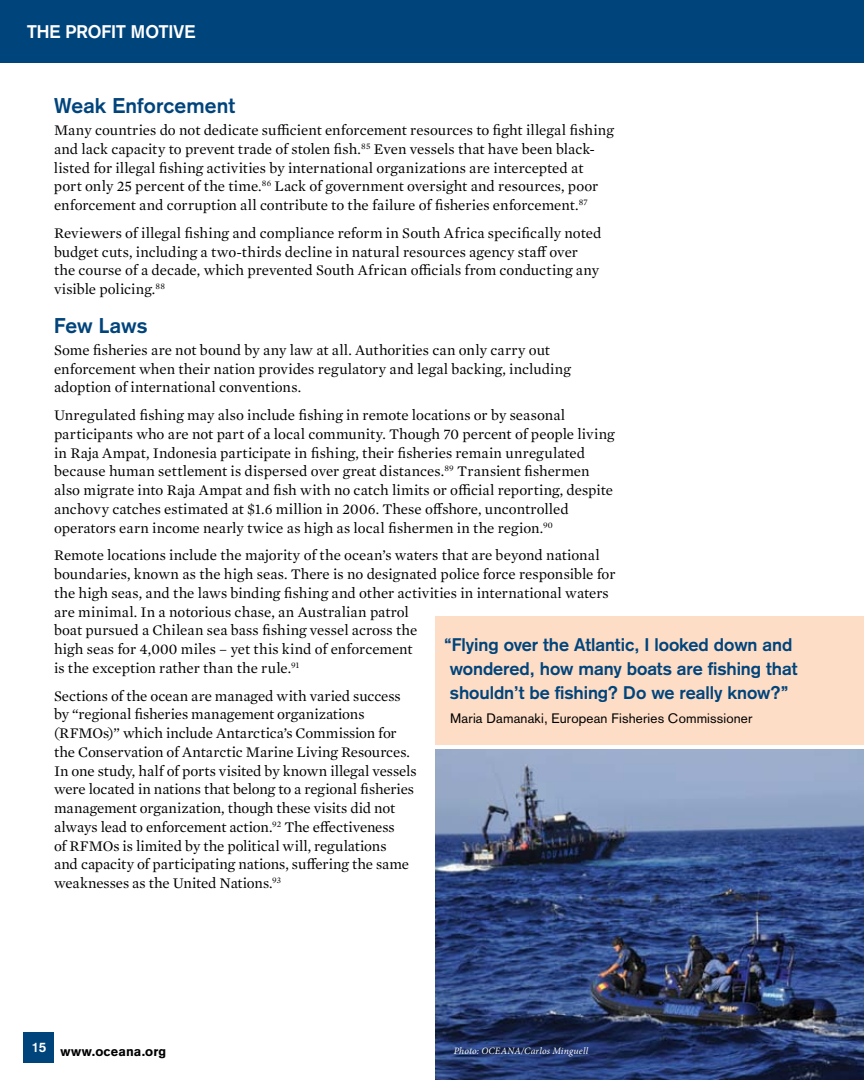
<style>
.page{position:relative;width:864px;height:1080px;background:#fff}
.page>*{position:absolute;margin:0;border:0;box-sizing:border-box;transform-origin:0 0}
.t1{font:700 21px "Akzidenz Grotesk";letter-spacing:.005em;color:#00447c}
.t2{font:700 18px/24px "Akzidenz Grotesk";letter-spacing:-.005em;color:#00447c}
.t3{font:700 18px "Akzidenz Grotesk";color:#fff}
.t4{font:15px/18.8px "Mercury Text G1";color:#000}
.t5{font:13.5px "Akzidenz Grotesk";letter-spacing:.01em;color:#000}
.t6{font:900 12.75px "Akzidenz Grotesk";letter-spacing:.01em;color:#000}
.t7{font:italic 9.75px "Minion Pro";letter-spacing:.02em;color:#fff}
</style>
<div class="page">
<div style="left:24px;top:1032px;width:30px;height:30px;background:#00447c"></div>
<div style="left:436px;top:616px;width:428px;height:128px;background:#feddc6"></div>
<img style="left:436px;top:749px;width:428px;height:331px">
<div style="left:0;top:0;width:864px;height:62px;background:#00447c"></div>
<p class="t3" style="left:27px;top:21px;width:168px">THE PROFIT MOTIVE</p>
<h1 class="t1" style="left:54px;top:94px;width:183px">Weak Enforcement</h1>
<p class="t4" style="left:54px;top:120px;width:561px">Many countries do not dedicate sufficient enforcement resources to fight illegal fishing and lack capacity to prevent trade of stolen fish.<sup>85</sup> Even vessels that have been black&shy;listed for illegal fishing activities by international organizations are intercepted at port only 25 percent of the time.<sup>86</sup> Lack of government oversight and resources, poor enforcement and corruption all contribute to the failure of fisheries enforcement.<sup>87</sup></p>
<p class="t4" style="left:54px;top:223px;width:549px">Reviewers of illegal fishing and compliance reform in South Africa specifically noted budget cuts, including a two-thirds decline in natural resources agency staff over the course of a decade, which prevented South African officials from conducting any visible policing.<sup>88</sup></p>
<h1 class="t1" style="left:54px;top:313px;width:95px">Few Laws</h1>
<p class="t4" style="left:54px;top:340px;width:518px">Some fisheries are not bound by any law at all. Authorities can only carry out enforcement when their nation provides regulatory and legal backing, including adoption of international conventions.</p>
<p class="t4" style="left:54px;top:405px;width:562px">Unregulated fishing may also include fishing in remote locations or by seasonal participants who are not part of a local community. Though 70 percent of people living in Raja Ampat, Indonesia participate in fishing, their fisheries remain unregulated because human settlement is dispersed over great distances.<sup>89</sup> Transient fishermen also migrate into Raja Ampat and fish with no catch limits or official reporting, despite anchovy catches estimated at $1.6 million in 2006. These offshore, uncontrolled operators earn income nearly twice as high as local fishermen in the region.<sup>90</sup></p>
<p class="t4" style="left:54px;top:545px;width:563px">Remote locations include the majority of the ocean’s waters that are beyond national boundaries, known as the high seas. There is no designated police force responsible for the high seas, and the laws binding fishing and other activities in international waters are minimal. In a notorious chase, an Australian patrol<br>boat pursued a Chilean sea bass fishing vessel across the<br>high seas for 4,000 miles – yet this kind of enforcement<br>is the exception rather than the rule.<sup>91</sup></p>
<p class="t4" style="left:54px;top:686px;width:364px">Sections of the ocean are managed with varied success by “regional fisheries management organizations (RFMOs)” which include Antarctica’s Commission for the Conservation of Antarctic Marine Living Resources.<br>In one study, half of ports visited by known illegal vessels were located in nations that belong to a regional fisheries management organization, though these visits did not always lead to enforcement action.<sup>92</sup> The effectiveness<br>of RFMOs is limited by the political will, regulations<br>and capacity of participating nations, suffering the same weaknesses as the United Nations.<sup>93</sup></p>
<p class="t2" style="left:445px;top:633px;width:354px">“Flying over the Atlantic, I looked down and wondered, how many boats are fishing that shouldn’t be fishing? Do we really know?”</p>
<p class="t5" style="left:450px;top:710px;width:304px">Maria Damanaki, European Fisheries Commissioner</p>
<p class="t6" style="left:32px;top:1044px;width:136px"><sup>15</sup> www.oceana.org</p>
<p class="t7" style="left:454px;top:1045px;width:136px">Photo: OCEANA/Carlos Minguell</p>
</div>
